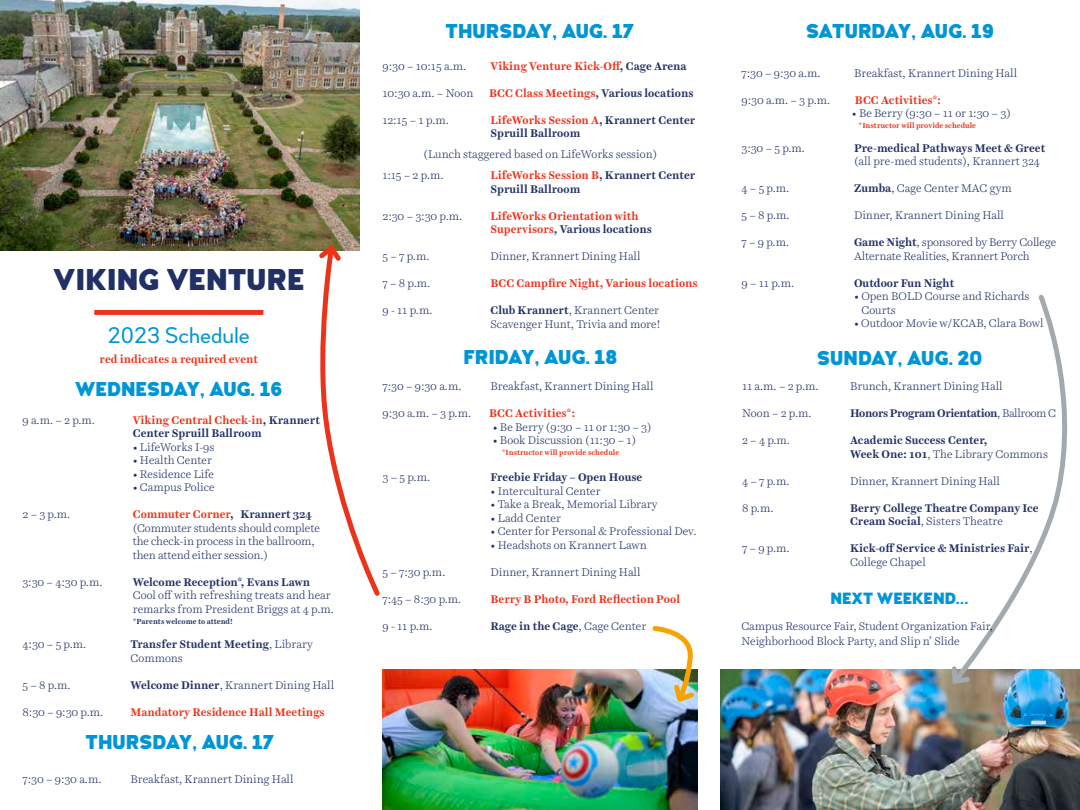
<style>
.page{position:relative;width:1080px;height:810px;background:#fff}
.page>*{position:absolute;margin:0;border:0;box-sizing:border-box;transform-origin:0 0}
.t1{font:900 30px "Woodford Bourne";color:#213065}
.t2{font:22.5px "Woodford Bourne";color:#0096d5}
.t3{font:900 20px "Woodford Bourne";color:#0096d5}
.t4{font:900 16.25px "Woodford Bourne";color:#0096d5}
.t5{font:300 11.25px/13.5px "Harriet Text";color:#213065}
.t6{font:700 11.25px/13.5px "Harriet Text";color:#213065}
.t7{font:700 11.25px/13.5px "Harriet Text";color:#eb331b}
.t8{font:700 11.25px "Harriet Text";letter-spacing:-.03em;color:#213065}
.t9{font:700 7.5px "Harriet Text";color:#eb331b}
.t10{font:700 7.5px "Harriet Text";color:#213065}
.s1{color:#eb331b}
.s2{font-weight:700;color:#eb331b}
.s3{font-weight:700}
.s4{font-weight:300}
.s5{color:#213065}
</style>
<div class="page">
<img style="left:720px;top:670px;width:360px;height:140px">
<svg style="left:966px;top:294px;width:114px;height:392px"></svg>
<svg style="left:949px;top:663px;width:24px;height:24px"></svg>
<img style="left:0;top:0;width:360px;height:250px">
<div style="left:94px;top:310px;width:169px;height:5px;background:#eb331b"></div>
<svg style="left:311px;top:241px;width:69px;height:355px"></svg>
<img style="left:382px;top:670px;width:316px;height:140px">
<svg style="left:650px;top:626px;width:48px;height:80px"></svg>
<h1 class="t1" style="left:53px;top:261px;width:253px">VIKING VENTURE</h1>
<h2 class="t2" style="left:108px;top:322px;width:144px">2023 Schedule</h2>
<p class="t7" style="left:100px;top:353px;width:160px">red indicates a required event</p>
<h3 class="t3" style="left:75px;top:377px;width:209px">WEDNESDAY, AUG. 16</h3>
<p class="t5" style="left:22px;top:413px;width:74px">9 a.m. – 2 p.m.</p>
<p class="t6" style="left:133px;top:413px;width:189px"><span class="s1">Viking Central Check-in</span>, Krannert<br>Center Spruill Ballroom</p>
<p class="t5" style="left:133px;top:440px;width:83px">• LifeWorks I-9s</p>
<p class="t5" style="left:133px;top:454px;width:81px">• Health Center</p>
<p class="t5" style="left:133px;top:467px;width:83px">• Residence Life</p>
<p class="t5" style="left:133px;top:481px;width:83px">• Campus Police</p>
<p class="t5" style="left:22px;top:508px;width:49px">2 – 3 p.m.</p>
<p class="t5" style="left:133px;top:508px;width:189px"><span class="s2">Commuter Corner</span><span class="s3">, Krannert 324 </span>(Commuter students should complete the check-in process in the ballroom, then attend either session.)</p>
<p class="t5" style="left:22px;top:575px;width:81px">3:30 – 4:30 p.m.</p>
<p class="t6" style="left:133px;top:575px;width:179px">Welcome Reception*, Evans Lawn</p>
<p class="t5" style="left:133px;top:589px;width:203px">Cool off with refreshing treats and hear remarks from President Briggs at 4 p.m.</p>
<p class="t10" style="left:133px;top:616px;width:102px">*Parents welcome to attend!</p>
<p class="t5" style="left:22px;top:638px;width:65px">4:30 – 5 p.m.</p>
<p class="t6" style="left:131px;top:638px;width:184px">Transfer Student Meeting<span class="s4">, Library<br>Commons</span></p>
<p class="t5" style="left:22px;top:678px;width:50px">5 – 8 p.m.</p>
<p class="t5" style="left:131px;top:678px;width:205px"><span class="s3">Welcome Dinner</span>, Krannert Dining Hall</p>
<p class="t5" style="left:22px;top:705px;width:82px">8:30 – 9:30 p.m.</p>
<p class="t7" style="left:131px;top:705px;width:196px">Mandatory Residence Hall Meetings</p>
<h3 class="t3" style="left:86px;top:730px;width:190px">THURSDAY, AUG. 17</h3>
<p class="t5" style="left:22px;top:773px;width:80px">7:30 – 9:30 a.m.</p>
<p class="t5" style="left:131px;top:773px;width:165px">Breakfast, Krannert Dining Hall</p>
<h3 class="t3" style="left:446px;top:19px;width:190px">THURSDAY, AUG. 17</h3>
<p class="t5" style="left:382px;top:59px;width:85px">9:30 – 10:15 a.m.</p>
<p class="t7" style="left:490px;top:59px;width:198px">Viking Venture Kick-Off<span class="s5">, Cage Arena</span></p>
<p class="t5" style="left:382px;top:86px;width:92px">10:30 a.m. – Noon</p>
<p class="t6" style="left:489px;top:86px;width:206px"><span class="s1">BCC Class Meetings</span>, Various locations</p>
<p class="t5" style="left:382px;top:113px;width:68px">12:15 – 1 p.m.</p>
<p class="t6" style="left:490px;top:113px;width:206px"><span class="s1">LifeWorks Session A</span>, Krannert Center<br>Spruill Ballroom</p>
<p class="t5" style="left:382px;top:144px;width:276px;line-height:21px;text-indent:41px">(Lunch staggered based on LifeWorks session)<br>1:15 – 2 p.m.</p>
<p class="t6" style="left:490px;top:168px;width:206px"><span class="s1">LifeWorks Session B</span>, Krannert Center<br>Spruill Ballroom</p>
<p class="t5" style="left:383px;top:209px;width:81px">2:30 – 3:30 p.m.</p>
<p class="t7" style="left:491px;top:209px;width:163px">LifeWorks Orientation with<br>Supervisors<span class="s5">, Various locations</span></p>
<p class="t5" style="left:383px;top:249px;width:48px">5 – 7 p.m.</p>
<p class="t5" style="left:491px;top:249px;width:152px">Dinner, Krannert Dining Hall</p>
<p class="t5" style="left:383px;top:276px;width:49px">7 – 8 p.m.</p>
<p class="t7" style="left:491px;top:276px;width:209px">BCC Campfire Night, Various locations</p>
<p class="t5" style="left:383px;top:303px;width:51px">9 - 11 p.m.</p>
<p class="t5" style="left:490px;top:303px;width:171px"><span class="s3">Club Krannert</span>, Krannert Center<br>Scavenger Hunt, Trivia and more!</p>
<h3 class="t3" style="left:464px;top:345px;width:155px">FRIDAY, AUG. 18</h3>
<p class="t5" style="left:383px;top:380px;width:80px">7:30 – 9:30 a.m.</p>
<p class="t5" style="left:491px;top:380px;width:165px">Breakfast, Krannert Dining Hall</p>
<p class="t5" style="left:383px;top:407px;width:90px">9:30 a.m. – 3 p.m.</p>
<p class="t7" style="left:489px;top:407px;width:88px">BCC Activities*:</p>
<p class="t5" style="left:493px;top:420px;width:160px">• Be Berry (9:30 – 11 or 1:30 – 3)</p>
<p class="t5" style="left:493px;top:434px;width:145px">• Book Discussion (11:30 – 1)</p>
<p class="t9" style="left:502px;top:447px;width:119px">*Instructor will provide schedule</p>
<p class="t5" style="left:382px;top:471px;width:49px">3 – 5 p.m.</p>
<p class="t6" style="left:490px;top:471px;width:153px">Freebie Friday – Open House</p>
<p class="t5" style="left:490px;top:484px;width:112px">• Intercultural Center</p>
<p class="t5" style="left:490px;top:498px;width:169px">• Take a Break, Memorial Library</p>
<p class="t5" style="left:490px;top:511px;width:72px">• Ladd Center</p>
<p class="t5" style="left:490px;top:525px;width:208px">• Center for Personal &amp; Professional Dev.</p>
<p class="t5" style="left:490px;top:538px;width:158px">• Headshots on Krannert Lawn</p>
<p class="t5" style="left:382px;top:565px;width:64px">5 – 7:30 p.m.</p>
<p class="t5" style="left:490px;top:565px;width:152px">Dinner, Krannert Dining Hall</p>
<p class="t5" style="left:382px;top:592px;width:80px">7:45 – 8:30 p.m.</p>
<p class="t7" style="left:490px;top:592px;width:191px">Berry B Photo, Ford Reflection Pool</p>
<p class="t5" style="left:382px;top:619px;width:51px">9 - 11 p.m.</p>
<p class="t6" style="left:490px;top:619px;width:157px">Rage in the Cage<span class="s4">, Cage Center</span></p>
<h3 class="t3" style="left:806px;top:19px;width:189px">SATURDAY, AUG. 19</h3>
<p class="t5" style="left:742px;top:66px;width:80px">7:30 – 9:30 a.m.</p>
<p class="t5" style="left:854px;top:66px;width:165px">Breakfast, Krannert Dining Hall</p>
<p class="t5" style="left:742px;top:93px;width:90px">9:30 a.m. – 3 p.m.</p>
<p class="t7" style="left:855px;top:93px;width:88px">BCC Activities*:</p>
<p class="t5" style="left:852px;top:107px;width:160px">• Be Berry (9:30 – 11 or 1:30 – 3)</p>
<p class="t9" style="left:859px;top:121px;width:119px">*Instructor will provide schedule</p>
<p class="t5" style="left:742px;top:141px;width:65px">3:30 – 5 p.m.</p>
<p class="t6" style="left:854px;top:141px;width:193px">Pre-medical Pathways Meet &amp; Greet</p>
<p class="t5" style="left:854px;top:155px;width:187px">(all pre-med students), Krannert 324</p>
<p class="t5" style="left:742px;top:182px;width:49px">4 – 5 p.m.</p>
<p class="t5" style="left:854px;top:182px;width:159px"><span class="s3">Zumba</span>, Cage Center MAC gym</p>
<p class="t5" style="left:742px;top:209px;width:50px">5 – 8 p.m.</p>
<p class="t5" style="left:854px;top:209px;width:152px">Dinner, Krannert Dining Hall</p>
<p class="t5" style="left:742px;top:236px;width:49px">7 – 9 p.m.</p>
<p class="t5" style="left:854px;top:236px;width:204px"><span class="s3">Game Night</span>, sponsored by Berry College<br>Alternate Realities, Krannert Porch</p>
<p class="t5" style="left:742px;top:276px;width:54px">9 – 11 p.m.</p>
<p class="t6" style="left:854px;top:276px;width:102px">Outdoor Fun Night</p>
<p class="t5" style="left:861px;top:290px;width:170px;text-indent:-7px">• Open BOLD Course and Richards<br>Courts</p>
<p class="t5" style="left:854px;top:317px;width:191px">• Outdoor Movie w/KCAB, Clara Bowl</p>
<h3 class="t3" style="left:817px;top:346px;width:166px">SUNDAY, AUG. 20</h3>
<p class="t5" style="left:742px;top:379px;width:78px">11 a.m. – 2 p.m.</p>
<p class="t5" style="left:850px;top:379px;width:154px">Brunch, Krannert Dining Hall</p>
<p class="t5" style="left:742px;top:406px;width:71px">Noon – 2 p.m.</p>
<p class="t8" style="left:850px;top:405px;width:208px">Honors Program Orientation<span class="s4">, Ballroom C</span></p>
<p class="t5" style="left:742px;top:433px;width:50px">2 – 4 p.m.</p>
<p class="t6" style="left:850px;top:433px;width:199px">Academic Success Center,<br>Week One: 101<span class="s4">, The Library Commons</span></p>
<p class="t5" style="left:742px;top:474px;width:49px">4 – 7 p.m.</p>
<p class="t5" style="left:850px;top:474px;width:152px">Dinner, Krannert Dining Hall</p>
<p class="t5" style="left:742px;top:501px;width:33px">8 p.m.</p>
<p class="t6" style="left:850px;top:501px;width:190px">Berry College Theatre Company Ice<br>Cream Social<span class="s4">, Sisters Theatre</span></p>
<p class="t5" style="left:742px;top:541px;width:49px">7 – 9 p.m.</p>
<p class="t6" style="left:850px;top:541px;width:184px">Kick-off Service &amp; Ministries Fair<span class="s4">,<br>College Chapel</span></p>
<h3 class="t4" style="left:830px;top:588px;width:139px">NEXT WEEKEND...</h3>
<p class="t5" style="left:741px;top:619px;width:253px;line-height:15px">Campus Resource Fair, Student Organization Fair,<br>Neighborhood Block Party, and Slip n’ Slide</p>
</div>
